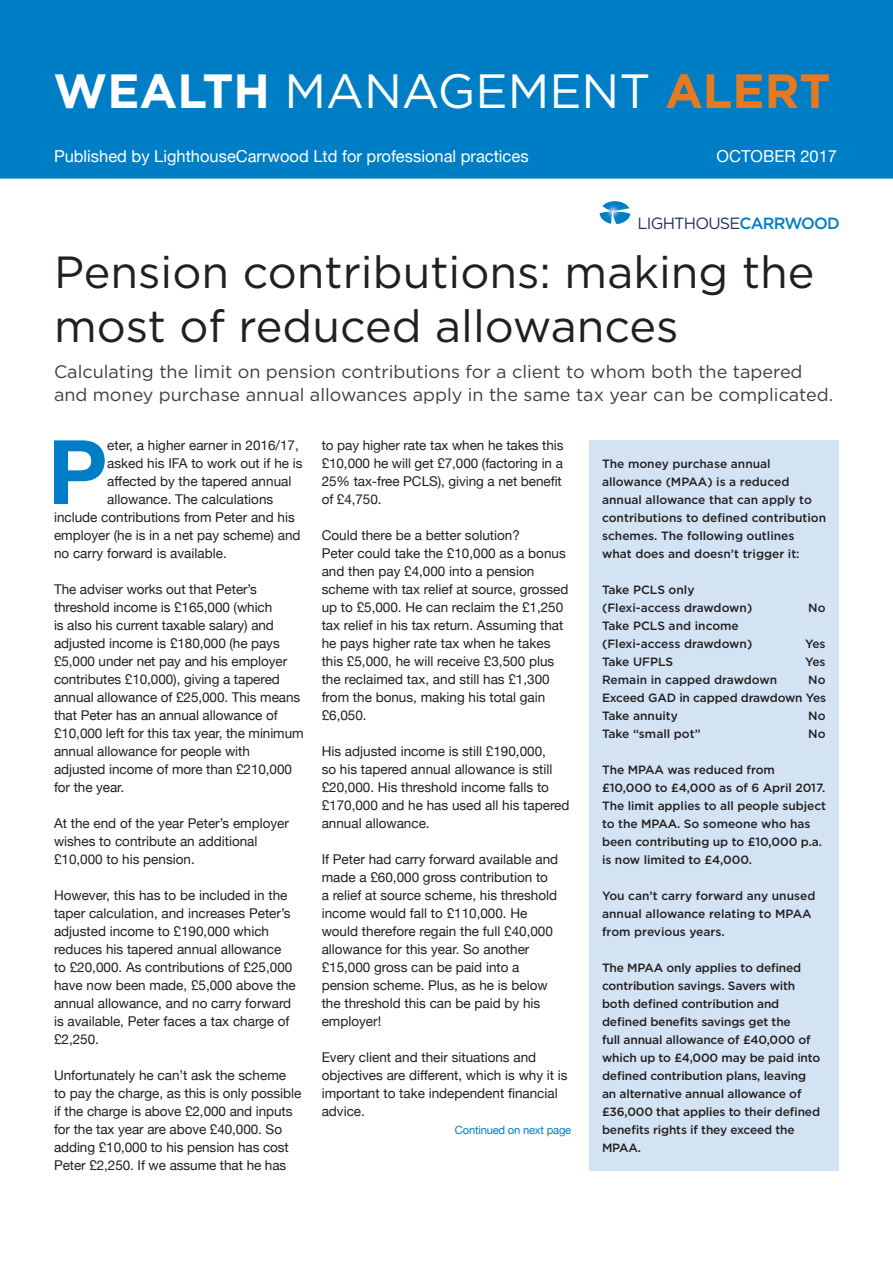
<style>
.page{position:relative;width:893px;height:1263px;background:#fff}
.page>*{position:absolute;margin:0;border:0;box-sizing:border-box;transform-origin:0 0}
.t1{font:700 89.1px "Helvetica Neue";color:#007ec5}
.t2{font:48px "Gotham";color:#fff}
.t3{font:45px/54px "Gotham";color:#231f20}
.t4{font:18px/23.2px "Gotham";color:#3e3e3f}
.t5{font:16.5px "Helvetica Neue";color:#fff}
.t6{font:16.2px "Gotham";letter-spacing:-.05em;color:#1f3162}
.t7{font:13.5px/18px "Helvetica Neue";color:#231f20}
.t8{font:500 12px/18px "Gotham";letter-spacing:-.015em;color:#231f20}
.t9{font:11.25px "Helvetica Neue";letter-spacing:-.02em;color:#007ec5}
.s1{font-weight:700}
.s2{font-weight:700;color:#e57a21}
.s3{font-weight:500;color:#007ec5}
</style>
<div class="page">
<svg style="left:600px;top:201px;width:30px;height:23px"></svg>
<div style="left:0;top:0;width:893px;height:179px;background:#007ec5"></div>
<div style="left:589px;top:440px;width:250px;height:730px;background:#d4e3f4"></div>
<h2 class="t2" style="left:54px;top:60px;width:778px"><span class="s1">WEALTH</span> MANAGEMENT <span class="s2">ALERT</span></h2>
<p class="t5" style="left:54px;top:144px;width:476px">Published by LighthouseCarrwood Ltd for professional practices</p>
<p class="t5" style="left:717px;top:144px;width:122px">OCTOBER 2017</p>
<p class="t6" style="left:638px;top:214px;width:204px">LIGHTHOUSE<span class="s3">CARRWOOD</span></p>
<h3 class="t3" style="left:54px;top:244px;width:762px">Pension contributions: making the most of reduced allowances</h3>
<h3 class="t4" style="left:54px;top:360px;width:781px">Calculating the limit on pension contributions for a client to whom both the tapered and money purchase annual allowances apply in the same tax year can be complicated.</h3>
<h1 class="t1" style="left:48px;top:402px;width:61px">P</h1>
<p class="t7" style="left:107px;top:437px;width:193px">eter, a higher earner in 2016/17,</p>
<p class="t7" style="left:107px;top:455px;width:197px">asked his IFA to work out if he is</p>
<p class="t7" style="left:107px;top:473px;width:186px">affected by the tapered annual</p>
<p class="t7" style="left:107px;top:491px;width:167px">allowance. The calculations</p>
<p class="t7" style="left:54px;top:509px;width:242px">include contributions from Peter and his</p>
<p class="t7" style="left:54px;top:527px;width:248px">employer (he is in a net pay scheme) and</p>
<p class="t7" style="left:54px;top:545px;width:174px">no carry forward is available.</p>
<p class="t7" style="left:54px;top:581px;width:251px">The adviser works out that Peter’s threshold income is £165,000 (which<br>is also his current taxable salary) and adjusted income is £180,000 (he pays £5,000 under net pay and his employer contributes £10,000), giving a tapered annual allowance of £25,000. This means that Peter has an annual allowance of £10,000 left for this tax year, the minimum annual allowance for people with adjusted income of more than £210,000 for the year.</p>
<p class="t7" style="left:54px;top:815px;width:237px">At the end of the year Peter’s employer wishes to contribute an additional £10,000 to his pension.</p>
<p class="t7" style="left:54px;top:887px;width:243px">However, this has to be included in the taper calculation, and increases Peter’s adjusted income to £190,000 which reduces his tapered annual allowance to £20,000. As contributions of £25,000 have now been made, £5,000 above the annual allowance, and no carry forward is available, Peter faces a tax charge of £2,250.</p>
<p class="t7" style="left:54px;top:1067px;width:249px">Unfortunately he can’t ask the scheme to pay the charge, as this is only possible if the charge is above £2,000 and inputs for the tax year are above £40,000. So adding £10,000 to his pension has cost Peter £2,250. If we assume that he has</p>
<p class="t7" style="left:322px;top:437px;width:243px;text-align:justify">to pay higher rate tax when he takes this £10,000 he will get £7,000 (factoring in a 25% tax-free PCLS), giving a net benefit of £4,750.</p>
<p class="t7" style="left:322px;top:527px;width:248px">Could there be a better solution?<br>Peter could take the £10,000 as a bonus and then pay £4,000 into a pension scheme with tax relief at source, grossed up to £5,000. He can reclaim the £1,250 tax relief in his tax return. Assuming that he pays higher rate tax when he takes this £5,000, he will receive £3,500 plus the reclaimed tax, and still has £1,300 from the bonus, making his total gain £6,050.</p>
<p class="t7" style="left:322px;top:743px;width:249px">His adjusted income is still £190,000,<br>so his tapered annual allowance is still £20,000. His threshold income falls to £170,000 and he has used all his tapered annual allowance.</p>
<p class="t7" style="left:322px;top:851px;width:238px">If Peter had carry forward available and made a £60,000 gross contribution to a relief at source scheme, his threshold income would fall to £110,000. He would therefore regain the full £40,000 allowance for this year. So another £15,000 gross can be paid into a pension scheme. Plus, as he is below the threshold this can be paid by his employer!</p>
<p class="t7" style="left:322px;top:1049px;width:248px">Every client and their situations and objectives are different, which is why it is important to take independent financial advice.</p>
<p class="t9" style="left:455px;top:1122px;width:118px">Continued on next page</p>
<p class="t8" style="left:602px;top:455px;width:226px">The money purchase annual allowance (MPAA) is a reduced annual allowance that can apply to contributions to defined contribution schemes. The following outlines what does and doesn’t trigger it:</p>
<p class="t8" style="left:602px;top:581px;width:152px">Take PCLS only (Flexi-access drawdown)</p>
<p class="t8" style="left:808px;top:599px;width:19px">No</p>
<p class="t8" style="left:602px;top:617px;width:152px">Take PCLS and income (Flexi-access drawdown)</p>
<p class="t8" style="left:805px;top:635px;width:22px">Yes</p>
<p class="t8" style="left:602px;top:653px;width:73px">Take UFPLS</p>
<p class="t8" style="left:805px;top:653px;width:22px">Yes</p>
<p class="t8" style="left:602px;top:671px;width:177px">Remain in capped drawdown</p>
<p class="t8" style="left:602px;top:671px;width:226px;text-align:justify;text-indent:206px">No Exceed GAD in capped drawdown Yes Take annuity</p>
<p class="t8" style="left:808px;top:707px;width:19px">No</p>
<p class="t8" style="left:602px;top:725px;width:100px">Take “small pot”</p>
<p class="t8" style="left:808px;top:725px;width:19px">No</p>
<p class="t8" style="left:602px;top:761px;width:225px">The MPAA was reduced from £10,000 to £4,000 as of 6 April 2017.<br>The limit applies to all people subject to the MPAA. So someone who has been contributing up to £10,000 p.a. is now limited to £4,000.</p>
<p class="t8" style="left:602px;top:887px;width:215px">You can’t carry forward any unused annual allowance relating to MPAA from previous years.</p>
<p class="t8" style="left:602px;top:959px;width:220px">The MPAA only applies to defined contribution savings. Savers with both defined contribution and defined benefits savings get the<br>full annual allowance of £40,000 of which up to £4,000 may be paid into defined contribution plans, leaving an alternative annual allowance of £36,000 that applies to their defined benefits rights if they exceed the<br>MPAA.</p>
</div>
